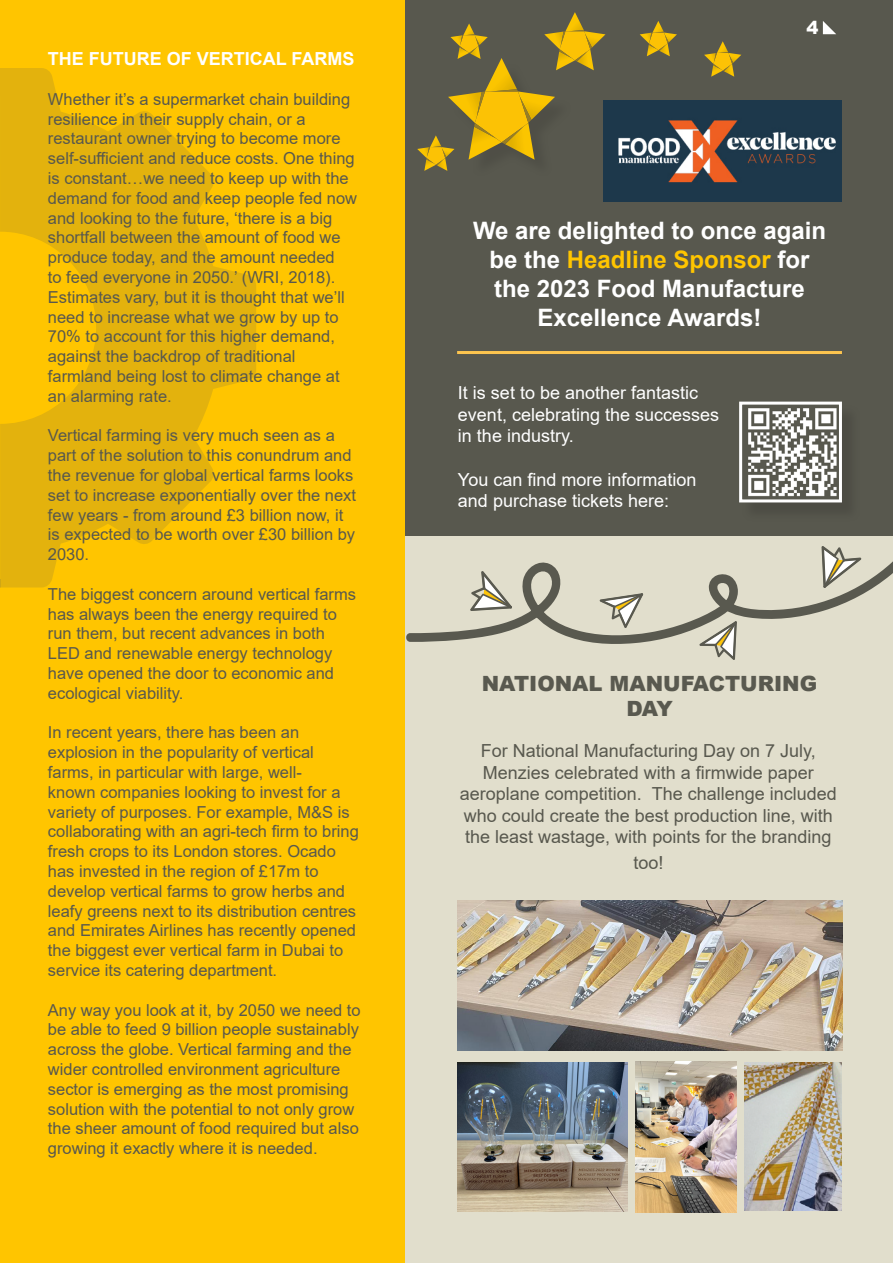
<style>
.page{position:relative;width:893px;height:1263px;background:#ffc500}
.page>*{position:absolute;margin:0;border:0;box-sizing:border-box;transform-origin:0 0}
.t1{font:700 24px/28.8px "Arial";color:#fff;text-align:center}
.t2{font:900 21px/25.2px "Arial";color:#59594f;text-align:center}
.t3{font:18px/21.6px "Arial";color:#58584e;text-align:center}
.t4{font:18px/21.6px "Arial";color:#fff}
.t5{font:700 18px "Arial";color:#fff}
.t6{font:900 18px "Arial";color:#fff}
.t7{font:16.5px/19.8px "Arial";color:#58584e}
.s1{color:#ffc500}
</style>
<div class="page">
<div style="left:406px;top:0;width:487px;height:539px;background:#58584e"></div>
<img style="left:604px;top:101px;width:238px;height:101px">
<svg style="left:704px;top:41px;width:37px;height:36px"></svg>
<svg style="left:640px;top:21px;width:37px;height:35px"></svg>
<svg style="left:417px;top:12px;width:188px;height:159px"></svg>
<hr style="left:457px;top:351px;width:385px;height:3px;background:#fcc44f">
<svg style="left:823px;top:21px;width:13px;height:13px"></svg>
<div style="left:741px;top:404px;width:120px;height:117px;background:#54544a"></div>
<img style="left:748px;top:408px;width:89px;height:89px">
<div style="left:739px;top:402px;width:103px;height:100px;border:3px solid #fff"></div>
<div style="left:406px;top:536px;width:487px;height:727px;background:#e1decc"></div>
<svg style="left:405px;top:552px;width:488px;height:93px"></svg>
<svg style="left:470px;top:571px;width:42px;height:40px"></svg>
<svg style="left:821px;top:546px;width:40px;height:42px"></svg>
<svg style="left:600px;top:593px;width:43px;height:35px"></svg>
<svg style="left:699px;top:621px;width:38px;height:39px"></svg>
<img style="left:457px;top:900px;width:385px;height:150px">
<img style="left:457px;top:1062px;width:171px;height:150px">
<img style="left:635px;top:1061px;width:101px;height:151px">
<img style="left:744px;top:1062px;width:98px;height:149px">
<svg style="left:96px;top:111px;width:160px;height:433px;fill:#e3b20d"></svg>
<svg style="left:0;top:68px;width:96px;height:519px"></svg>
<p class="t5" style="left:48px;top:46px;width:308px">THE FUTURE OF VERTICAL FARMS</p>
<p class="t7" style="left:48px;top:89px;width:311px">Whether it’s a supermarket chain building resilience in their supply chain, or a restaurant owner trying to become more self-sufficient and reduce costs. One thing is constant…we need to keep up with the demand for food and keep people fed now and looking to the future, ‘there is a big shortfall between the amount of food we produce today, and the amount needed<br>to feed everyone in 2050.’ (WRI, 2018).<br>Estimates vary, but it is thought that we’ll need to increase what we grow by up to 70% to account for this higher demand, against the backdrop of traditional farmland being lost to climate change at an alarming rate.</p>
<p class="t7" style="left:48px;top:426px;width:310px">Vertical farming is very much seen as a part of the solution to this conundrum and the revenue for global vertical farms looks set to increase exponentially over the next few years - from around £3 billion now, it is expected to be worth over £30 billion by 2030.</p>
<p class="t7" style="left:48px;top:584px;width:310px">The biggest concern around vertical farms has always been the energy required to run them, but recent advances in both LED and renewable energy technology have opened the door to economic and ecological viability.</p>
<p class="t7" style="left:48px;top:723px;width:312px">In recent years, there has been an explosion in the popularity of vertical farms, in particular with large, well-<br>known companies looking to invest for a variety of purposes. For example, M&amp;S is collaborating with an agri-tech firm to bring fresh crops to its London stores. Ocado has invested in the region of £17m to develop vertical farms to grow herbs and leafy greens next to its distribution centres and Emirates Airlines has recently opened the biggest ever vertical farm in Dubai to service its catering department.</p>
<p class="t7" style="left:48px;top:1000px;width:314px">Any way you look at it, by 2050 we need to be able to feed 9 billion people sustainably across the globe. Vertical farming and the wider controlled environment agriculture sector is emerging as the most promising solution with the potential to not only grow the sheer amount of food required but also growing it exactly where it is needed.</p>
<p class="t6" style="left:806px;top:15px;width:14px">4</p>
<h1 class="t1" style="left:473px;top:217px;width:354px">We are delighted to once again be the <span class="s1">Headline Sponsor</span> for the 2023 Food Manufacture<br>Excellence Awards!</h1>
<p class="t4" style="left:458px;top:382px;width:263px">It is set to be another fantastic event, celebrating the successes in the industry.</p>
<p class="t4" style="left:458px;top:468px;width:240px">You can find more information and purchase tickets here:</p>
<p class="t2" style="left:482px;top:670px;width:337px">NATIONAL MANUFACTURING<br>DAY</p>
<p class="t3" style="left:460px;top:740px;width:378px">For National Manufacturing Day on 7 July, Menzies celebrated with a firmwide paper aeroplane competition. The challenge included who could create the best production line, with the least wastage, with points for the branding</p>
<p class="t3" style="left:633px;top:851px;width:32px">too!</p>
</div>
